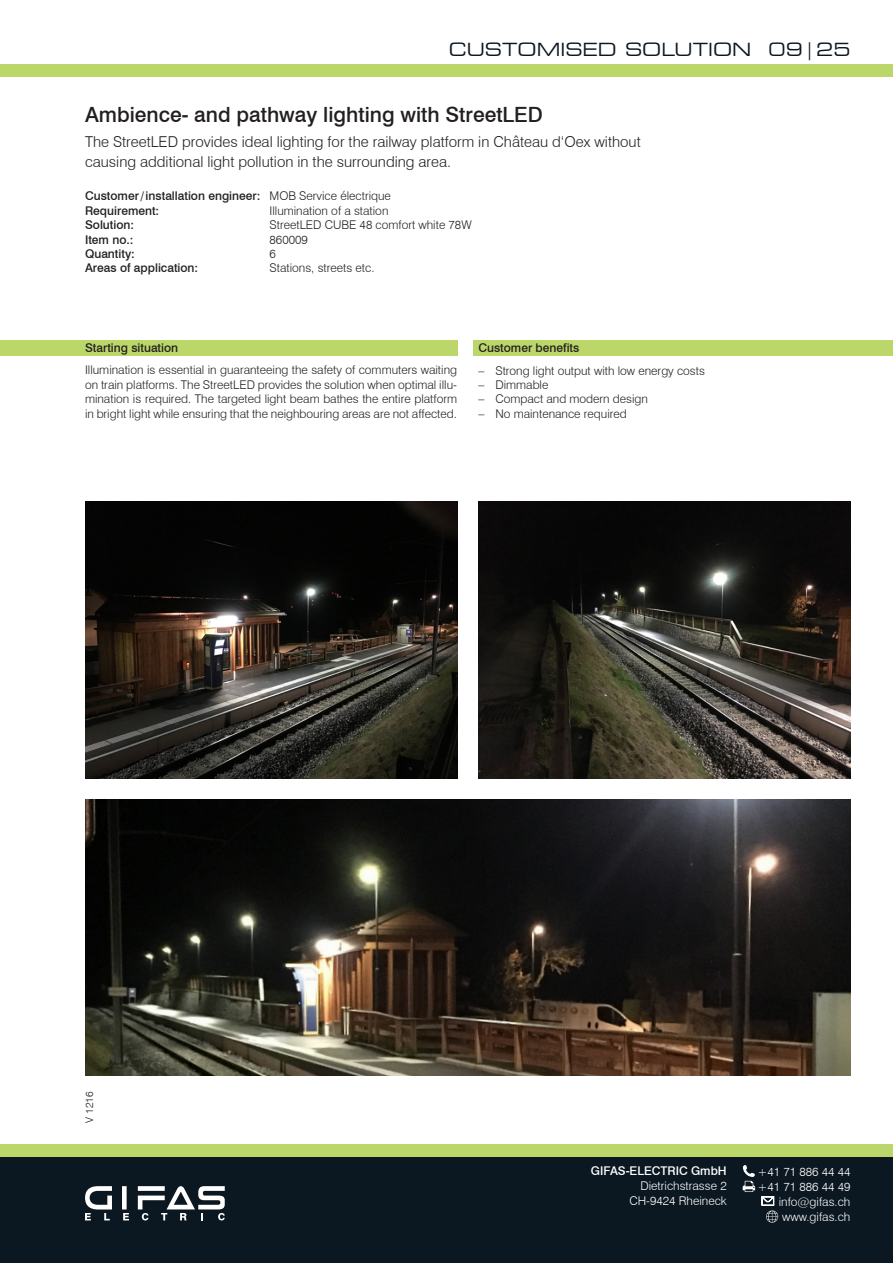
<style>
.page{position:relative;width:893px;height:1263px;background:#fff}
.page>*{position:absolute;margin:0;border:0;box-sizing:border-box;transform-origin:0 0}
.t1{font:500 21px "Swiss 721 BT";color:#231f20}
.t2{font:expanded 18px "Square 721 BT";color:#0b1721}
.t3{font:300 15px/19.5px "Swiss 721 BT";color:#231f20}
.t4{font:300 12px/14.4px "Swiss 721 BT";color:#231f20;text-align:justify}
.Aufzählung{font:500 12px "Swiss 721 BT";color:#231f20}
.t5{font:300 12px/15px "Swiss 721 BT";color:#fff;text-align:right}
.t6{font:500 12px "Swiss 721 BT";color:#fff}
.t7{font:300 10.5px "Swiss 721 BT";color:#231f20}
.s1{font-weight:300}
</style>
<div class="page">
<div style="left:0;top:1157px;width:893px;height:106px;background:#0b1721"></div>
<div style="left:0;top:1144px;width:893px;height:13px;background:#bbd76a"></div>
<div style="left:0;top:64px;width:893px;height:13px;background:#bbd76a"></div>
<div style="left:122px;top:1186px;width:5px;height:23px;background:#fff"></div>
<svg style="left:85px;top:1186px;width:27px;height:34px"></svg>
<svg style="left:123px;top:1213px;width:6px;height:7px"></svg>
<svg style="left:138px;top:1186px;width:87px;height:34px"></svg>
<svg style="left:743px;top:1165px;width:12px;height:27px"></svg>
<svg style="left:762px;top:1196px;width:16px;height:26px"></svg>
<div style="left:0;top:340px;width:457px;height:16px;background:#bbd76a"></div>
<div style="left:473px;top:340px;width:420px;height:16px;background:#bbd76a"></div>
<img style="left:85px;top:502px;width:372px;height:276px">
<img style="left:478px;top:502px;width:372px;height:276px">
<img style="left:85px;top:799px;width:765px;height:277px">
<h2 class="t2" style="left:449px;top:39px;width:403px">CUSTOMISED SOLUTION 09|25</h2>
<p class="t1" style="left:85px;top:102px;width:459px">Ambience- and pathway lighting with StreetLED</p>
<p class="t3" style="left:85px;top:132px;width:557px">The StreetLED provides ideal lighting for the railway platform in Château d‘Oex without causing additional light pollution in the surrounding area.</p>
<p class="Aufzählung" style="left:85px;top:189px;width:307px">Customer/installation engineer: <span class="s1">MOB Service électrique</span></p>
<p class="Aufzählung" style="left:85px;top:203px;width:76px">Requirement:</p>
<p class="t4" style="left:270px;top:203px;width:120px">Illumination of a station</p>
<p class="Aufzählung" style="left:85px;top:218px;width:51px">Solution:</p>
<p class="t4" style="left:270px;top:218px;width:204px">StreetLED CUBE 48 comfort white 78W</p>
<p class="Aufzählung" style="left:85px;top:232px;width:50px">Item no.:</p>
<p class="t4" style="left:270px;top:232px;width:40px">860009</p>
<p class="Aufzählung" style="left:85px;top:247px;width:51px">Quantity:</p>
<p class="t4" style="left:270px;top:246px;width:8px">6</p>
<p class="Aufzählung" style="left:85px;top:261px;width:115px">Areas of application:</p>
<p class="t4" style="left:270px;top:261px;width:106px">Stations, streets etc.</p>
<p class="Aufzählung" style="left:85px;top:340px;width:95px">Starting situation</p>
<p class="t4" style="left:85px;top:363px;width:374px">Illumination is essential in guaranteeing the safety of commuters waiting on train platforms. The StreetLED provides the solution when optimal illu&shy;mination is required. The targeted light beam bathes the entire platform in bright light while ensuring that the neighbouring areas are not affected.</p>
<p class="Aufzählung" style="left:478px;top:340px;width:103px">Customer benefits</p>
<p class="t4" style="left:478px;top:363px;width:228px">– Strong light output with low energy costs</p>
<p class="t4" style="left:478px;top:377px;width:72px">– Dimmable</p>
<p class="t4" style="left:478px;top:392px;width:171px">– Compact and modern design</p>
<p class="t4" style="left:478px;top:406px;width:150px">– No maintenance required</p>
<p class="t7" style="left:83px;top:1123px;width:33px;rotate:-90deg">V 1216</p>
<p class="t6" style="left:591px;top:1164px;width:137px">GIFAS-ELECTRIC GmbH</p>
<p class="t5" style="left:629px;top:1178px;width:99px">Dietrichstrasse 2<br>CH-9424 Rheineck</p>
<p class="t5" style="left:757px;top:1164px;width:95px">+41 71 886 44 44 +41 71 886 44 49 info@gifas.ch www.gifas.ch</p>
</div>
